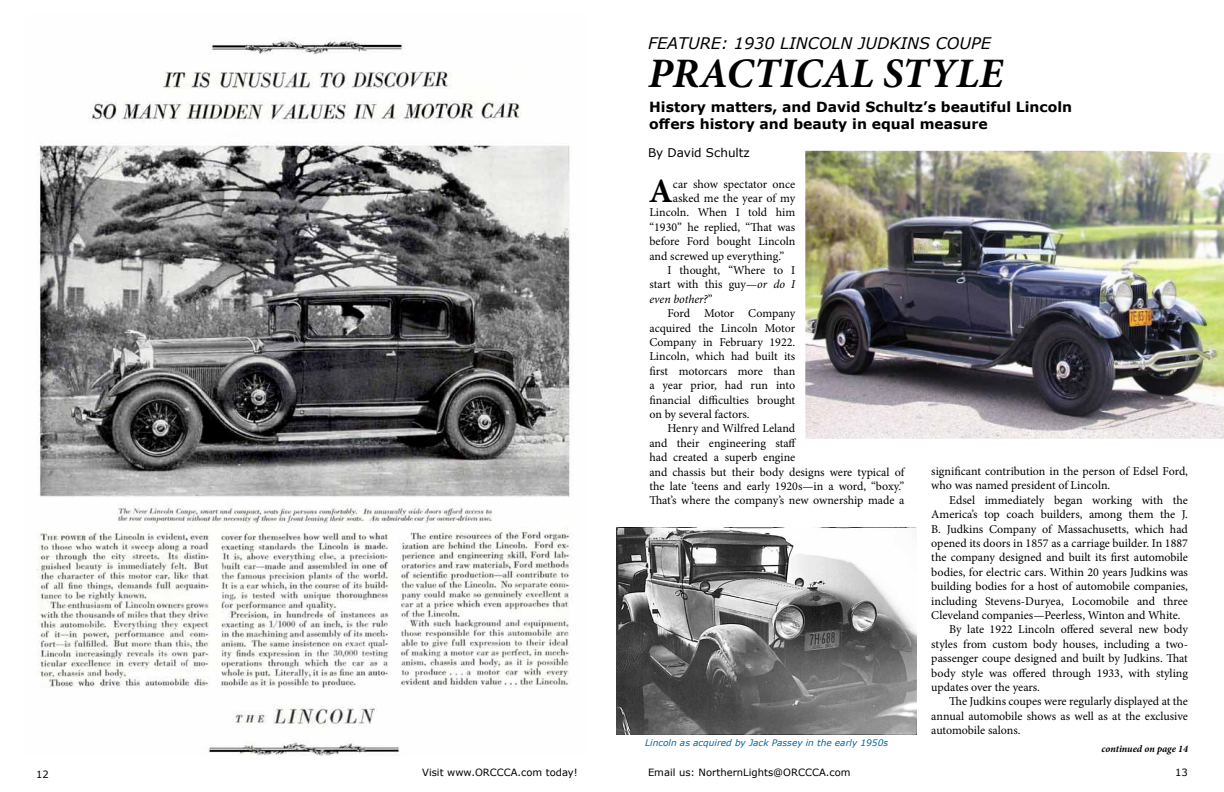
<style>
.page{position:relative;width:1224px;height:792px;background:#fff}
.page>*{position:absolute;margin:0;border:0;box-sizing:border-box;transform-origin:0 0}
.t1{font:italic 700 42px "Minion Pro";color:#000}
.t2{font:700 34.2px "Minion Pro";color:#000}
.t3{font:italic 16px "Verdana";color:#000}
.t4{font:700 14px/16.8px "Verdana";color:#000}
.t5{font:12px/14.4px "Minion Pro";color:#000}
.t6{font:12px "Verdana";color:#000}
.t7{font:italic 12px "Minion Pro";letter-spacing:-.005em;color:#000}
.t8{font:10px "Verdana";color:#000}
.t9{font:italic 700 10px "Minion Pro";letter-spacing:-.005em;color:#000}
.t10{font:italic 9px "Verdana";color:#0066a6}
.s1{font-style:italic}
.s2{font-style:normal}
</style>
<div class="page">
<img style="left:36px;top:40px;width:537px;height:716px">
<img style="left:805px;top:151px;width:419px;height:288px">
<img style="left:617px;top:528px;width:299px;height:207px">
<p class="t8" style="left:36px;top:768px;width:14px">12</p>
<h3 class="t3" style="left:648px;top:32px;width:345px">FEATURE: 1930 LINCOLN JUDKINS COUPE</h3>
<h1 class="t1" style="left:648px;top:44px;width:357px">PRACTICAL STYLE</h1>
<p class="t4" style="left:649px;top:98px;width:425px">History matters, and David Schultz’s beautiful Lincoln offers history and beauty in equal measure</p>
<p class="t6" style="left:648px;top:144px;width:103px">By David Schultz</p>
<h2 class="t2" style="left:649px;top:167px;width:26px">A</h2>
<p class="t5" style="left:673px;top:177px;width:124px">car show spectator once</p>
<p class="t5" style="left:673px;top:191px;width:124px">asked me the year of my</p>
<p class="t5" style="left:649px;top:205px;width:147px">Lincoln. When I told him</p>
<p class="t5" style="left:649px;top:220px;width:147px">“1930” he replied, “That was</p>
<p class="t5" style="left:649px;top:234px;width:147px">before Ford bought Lincoln</p>
<p class="t5" style="left:649px;top:249px;width:136px">and screwed up everything.”</p>
<p class="t5" style="left:667px;top:263px;width:129px">I thought, “Where to I</p>
<p class="t5" style="left:649px;top:277px;width:147px">start with this guy—<span class="s1">or do I</span></p>
<p class="t7" style="left:649px;top:291px;width:65px">even bother?<span class="s2">”</span></p>
<p class="t5" style="left:667px;top:306px;width:129px">Ford Motor Company</p>
<p class="t5" style="left:649px;top:321px;width:147px">acquired the Lincoln Motor</p>
<p class="t5" style="left:649px;top:335px;width:147px">Company in February 1922.</p>
<p class="t5" style="left:649px;top:349px;width:147px">Lincoln, which had built its</p>
<p class="t5" style="left:649px;top:364px;width:147px">first motorcars more than</p>
<p class="t5" style="left:649px;top:378px;width:147px">a year prior, had run into</p>
<p class="t5" style="left:649px;top:393px;width:147px">financial difficulties brought</p>
<p class="t5" style="left:649px;top:407px;width:102px">on by several factors.</p>
<p class="t5" style="left:667px;top:421px;width:129px">Henry and Wilfred Leland</p>
<p class="t5" style="left:649px;top:436px;width:148px">and their engineering staff</p>
<p class="t5" style="left:649px;top:450px;width:147px">had created a superb engine</p>
<p class="t5" style="left:649px;top:465px;width:256px">and chassis but their body designs were typical of</p>
<p class="t5" style="left:649px;top:479px;width:256px">the late ‘teens and early 1920s—in a word, “boxy.”</p>
<p class="t5" style="left:649px;top:493px;width:256px">That’s where the company’s new ownership made a</p>
<p class="t10" style="left:645px;top:737px;width:244px">Lincoln as acquired by Jack Passey in the early 1950s</p>
<p class="t8" style="left:422px;top:765px;width:157px">Visit www.ORCCCA.com today!</p>
<p class="t8" style="left:648px;top:765px;width:204px">Email us: NorthernLights@ORCCCA.com</p>
<p class="t5" style="left:931px;top:464px;width:258px">significant contribution in the person of Edsel Ford, who was named president of Lincoln.</p>
<p class="t5" style="left:949px;top:493px;width:240px">Edsel immediately began working with the</p>
<p class="t5" style="left:931px;top:507px;width:258px">America’s top coach builders, among them the J.</p>
<p class="t5" style="left:931px;top:522px;width:258px">B. Judkins Company of Massachusetts, which had</p>
<p class="t5" style="left:931px;top:536px;width:258px">opened its doors in 1857 as a carriage builder. In 1887</p>
<p class="t5" style="left:931px;top:550px;width:258px">the company designed and built its first automobile</p>
<p class="t5" style="left:931px;top:565px;width:258px">bodies, for electric cars. Within 20 years Judkins was</p>
<p class="t5" style="left:931px;top:579px;width:258px">building bodies for a host of automobile companies,</p>
<p class="t5" style="left:931px;top:594px;width:258px">including Stevens-Duryea, Locomobile and three</p>
<p class="t5" style="left:931px;top:608px;width:251px">Cleveland companies—Peerless, Winton and White.</p>
<p class="t5" style="left:949px;top:622px;width:240px">By late 1922 Lincoln offered several new body</p>
<p class="t5" style="left:931px;top:637px;width:258px">styles from custom body houses, including a two-</p>
<p class="t5" style="left:931px;top:651px;width:258px">passenger coupe designed and built by Judkins. That</p>
<p class="t5" style="left:931px;top:666px;width:258px">body style was offered through 1933, with styling</p>
<p class="t5" style="left:931px;top:680px;width:110px">updates over the years.</p>
<p class="t5" style="left:949px;top:694px;width:240px">The Judkins coupes were regularly displayed at the</p>
<p class="t5" style="left:931px;top:709px;width:258px">annual automobile shows as well as at the exclusive</p>
<p class="t5" style="left:931px;top:723px;width:91px">automobile salons.</p>
<p class="t9" style="left:1102px;top:742px;width:88px">continued on page 14</p>
<p class="t8" style="left:1175px;top:765px;width:14px">13</p>
</div>
